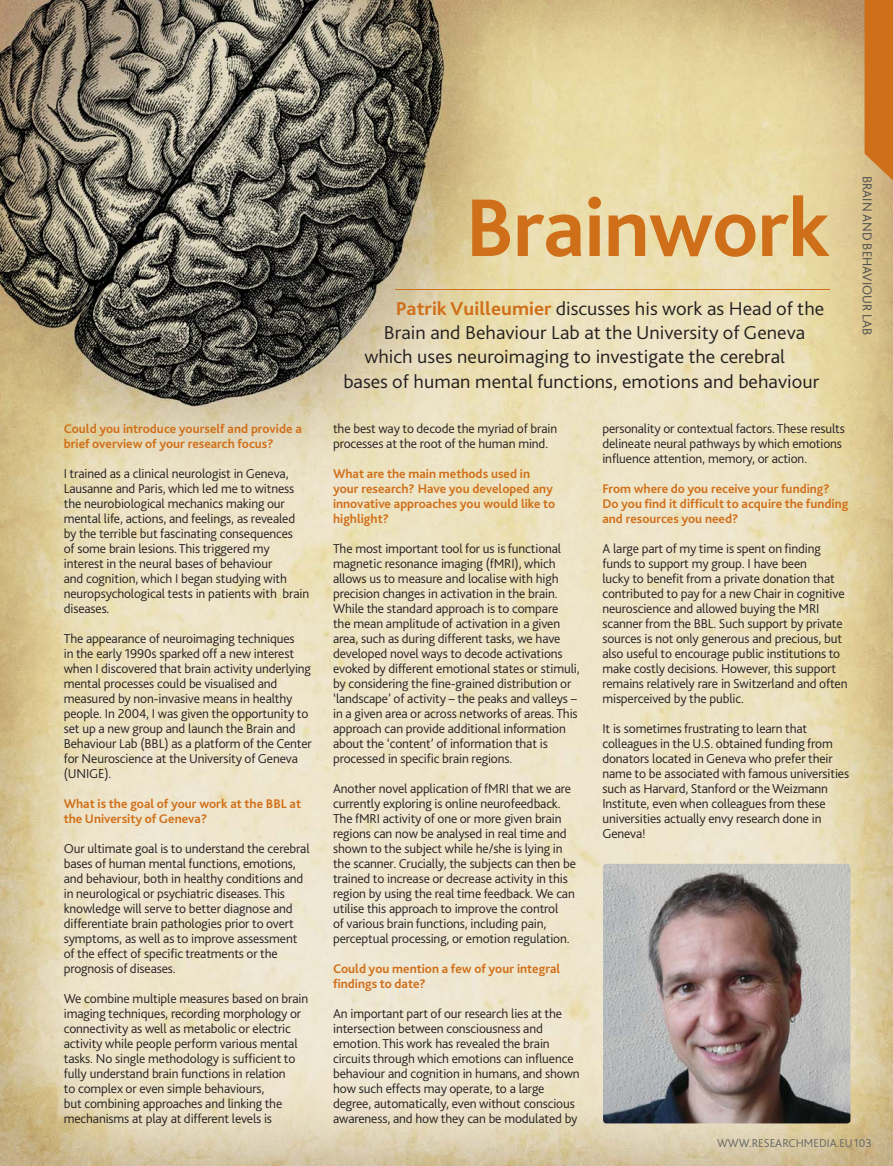
<style>
.page{position:relative;width:893px;height:1166px;background:#fff}
.page>*{position:absolute;margin:0;border:0;box-sizing:border-box;transform-origin:0 0}
.t1{font:700 85.5px "Bliss 2";letter-spacing:-.01em;color:#d06f19}
.t2{font:300 19.5px "Bliss 2";color:#231f20;scale:1.05 1}
.t3{font:300 13.5px/15px "Bliss 2";letter-spacing:-.01em;color:#231f20}
.t4{font:300 13.5px "Bliss 2";color:#4c4c4e}
.t5{font:700 13.2px/15px "Bliss 2";color:#d06f19}
.t6{font:300 12px "Bliss 2";color:#636466}
.s1{font-weight:700;color:#d06f19}
</style>
<div class="page">
<img style="left:0;top:0;width:893px;height:1165px">
<hr style="left:396px;top:289px;width:434px;height:1px;background:#d06f19">
<img style="left:0;top:0;width:357px;height:349px">
<img style="left:356px;top:0;width:89px;height:246px">
<img style="left:356px;top:245px;width:51px;height:80px">
<img style="left:75px;top:348px;width:261px;height:52px">
<img style="left:603px;top:863px;width:247px;height:260px;border-radius:3px">
<svg style="left:864px;top:0;width:29px;height:191px;background:#d07928"></svg>
<p class="t5" style="left:64px;top:422px;width:240px">Could you introduce yourself and provide a brief overview of your research focus?</p>
<p class="t3" style="left:64px;top:467px;width:247px">I trained as a clinical neurologist in Geneva, Lausanne and Paris, which led me to witness the neurobiological mechanics making our mental life, actions, and feelings, as revealed by the terrible but fascinating consequences<br>of some brain lesions. This triggered my interest in the neural bases of behaviour<br>and cognition, which I began studying with neuropsychological tests in patients with brain diseases.</p>
<p class="t3" style="left:64px;top:632px;width:250px">The appearance of neuroimaging techniques<br>in the early 1990s sparked off a new interest when I discovered that brain activity underlying mental processes could be visualised and measured by non-invasive means in healthy people. In 2004, I was given the opportunity to set up a new group and launch the Brain and Behaviour Lab (BBL) as a platform of the Center for Neuroscience at the University of Geneva (UNIGE).</p>
<p class="t5" style="left:64px;top:797px;width:239px">What is the goal of your work at the BBL at the University of Geneva?</p>
<p class="t3" style="left:64px;top:842px;width:247px">Our ultimate goal is to understand the cerebral bases of human mental functions, emotions, and behaviour, both in healthy conditions and in neurological or psychiatric diseases. This knowledge will serve to better diagnose and differentiate brain pathologies prior to overt symptoms, as well as to improve assessment of the effect of specific treatments or the prognosis of diseases.</p>
<p class="t3" style="left:64px;top:992px;width:246px">We combine multiple measures based on brain imaging techniques, recording morphology or connectivity as well as metabolic or electric activity while people perform various mental tasks. No single methodology is sufficient to fully understand brain functions in relation<br>to complex or even simple behaviours,<br>but combining approaches and linking the mechanisms at play at different levels is</p>
<p class="t1" style="left:465px;top:195px;width:366px">Brainwork</p>
<p class="t2" style="left:396px;top:301px;width:410px"><span class="s1">Patrik Vuilleumier</span> discusses his work as Head of the</p>
<p class="t2" style="left:384px;top:325px;width:403px">Brain and Behaviour Lab at the University of Geneva</p>
<p class="t2" style="left:364px;top:349px;width:402px">which uses neuroimaging to investigate the cerebral</p>
<p class="t2" style="left:343px;top:373px;width:455px">bases of human mental functions, emotions and behaviour</p>
<p class="t3" style="left:333px;top:422px;width:226px">the best way to decode the myriad of brain processes at the root of the human mind.</p>
<p class="t5" style="left:333px;top:467px;width:224px">What are the main methods used in your research? Have you developed any innovative approaches you would like to highlight?</p>
<p class="t3" style="left:333px;top:542px;width:248px">The most important tool for us is functional magnetic resonance imaging (fMRI), which allows us to measure and localise with high precision changes in activation in the brain.<br>While the standard approach is to compare<br>the mean amplitude of activation in a given area, such as during different tasks, we have developed novel ways to decode activations evoked by different emotional states or stimuli, by considering the fine-grained distribution or ‘landscape’ of activity – the peaks and valleys – in a given area or across networks of areas. This approach can provide additional information about the ‘content’ of information that is processed in specific brain regions.</p>
<p class="t3" style="left:333px;top:782px;width:244px">Another novel application of fMRI that we are currently exploring is online neurofeedback.<br>The fMRI activity of one or more given brain regions can now be analysed in real time and shown to the subject while he/she is lying in the scanner. Crucially, the subjects can then be trained to increase or decrease activity in this region by using the real time feedback. We can utilise this approach to improve the control<br>of various brain functions, including pain, perceptual processing, or emotion regulation.</p>
<p class="t5" style="left:333px;top:962px;width:229px">Could you mention a few of your integral findings to date?</p>
<p class="t3" style="left:333px;top:1007px;width:248px">An important part of our research lies at the intersection between consciousness and emotion. This work has revealed the brain circuits through which emotions can influence behaviour and cognition in humans, and shown how such effects may operate, to a large degree, automatically, even without conscious awareness, and how they can be modulated by</p>
<p class="t3" style="left:602px;top:422px;width:244px">personality or contextual factors. These results delineate neural pathways by which emotions influence attention, memory, or action.</p>
<p class="t5" style="left:602px;top:482px;width:247px">From where do you receive your funding?<br>Do you find it difficult to acquire the funding and resources you need?</p>
<p class="t3" style="left:602px;top:542px;width:247px">A large part of my time is spent on finding funds to support my group. I have been<br>lucky to benefit from a private donation that contributed to pay for a new Chair in cognitive neuroscience and allowed buying the MRI scanner from the BBL. Such support by private sources is not only generous and precious, but also useful to encourage public institutions to make costly decisions. However, this support remains relatively rare in Switzerland and often misperceived by the public.</p>
<p class="t3" style="left:602px;top:722px;width:248px">It is sometimes frustrating to learn that colleagues in the U.S. obtained funding from donators located in Geneva who prefer their name to be associated with famous universities such as Harvard, Stanford or the Weizmann Institute, even when colleagues from these universities actually envy research done in Geneva!</p>
<p class="t4" style="left:872px;top:176px;width:161px;rotate:90deg">BRAIN AND BEHAVIOUR LAB</p>
<p class="t6" style="left:717px;top:1138px;width:156px">WWW.RESEARCHMEDIA.EU 103</p>
</div>
